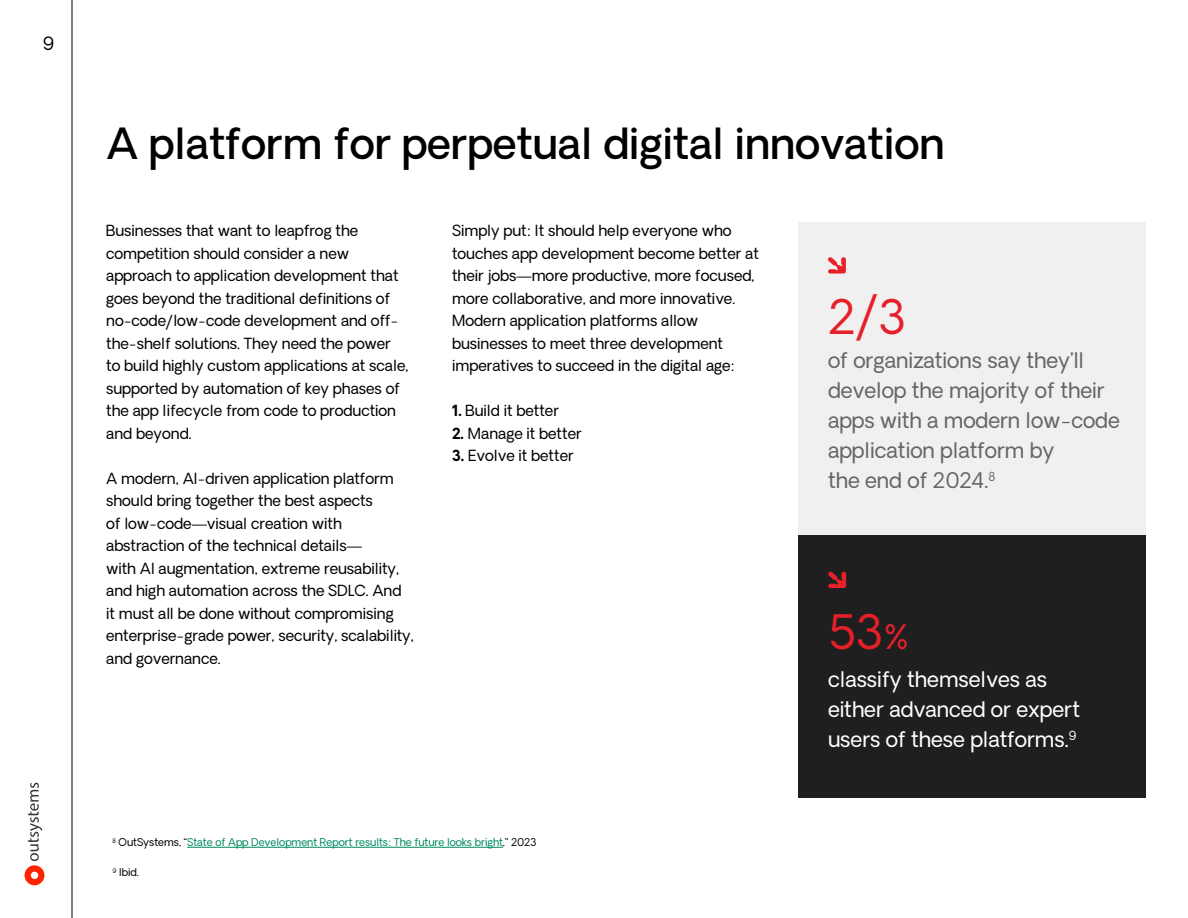
<style>
.page{position:relative;width:1188px;height:918px;background:#fff}
.page>*{position:absolute;margin:0;border:0;box-sizing:border-box;transform-origin:0 0}
.t1{font:46.5px "Oakes Grotesk";color:#e62028}
.t2{font:500 42px "Oakes Grotesk";color:#000}
.t3{font:21px/30px "Oakes Grotesk";color:#666}
.t4{font:21px/30px "Oakes Grotesk";color:#fff}
.t5{font:18px "Oakes Grotesk";color:#000}
.t6{font:15px/22.5px "Oakes Grotesk";color:#000}
.t7{font:10.5px "Oakes Grotesk";color:#008a61}
.t8{font:10.5px "Oakes Grotesk";color:#000}
.s1{font-weight:700}
.s2{color:#000}
.s3{font-size:33px}
</style>
<div class="page">
<hr style="left:72px;top:0;width:1px;height:918px;background:#000">
<svg style="left:25px;top:783px;width:19px;height:102px"></svg>
<hr style="left:187px;top:847px;width:316px;height:1px;background:#008a61">
<div style="left:798px;top:535px;width:348px;height:263px;background:#1f1f1f"></div>
<div style="left:798px;top:222px;width:348px;height:313px;background:#f0f0f0"></div>
<svg style="left:828px;top:572px;width:18px;height:16px"></svg>
<svg style="left:828px;top:257px;width:18px;height:17px"></svg>
<p class="t5" style="left:42px;top:32px;width:13px">9</p>
<p class="t2" style="left:106px;top:116px;width:839px">A platform for perpetual digital innovation</p>
<p class="t6" style="left:106px;top:220px;width:304px">Businesses that want to leapfrog the competition should consider a new approach to application development that goes beyond the traditional definitions of no-code/low-code development and off&shy;the-shelf solutions. They need the power to build highly custom applications at scale, supported by automation of key phases of the app lifecycle from code to production and beyond.</p>
<p class="t6" style="left:106px;top:468px;width:309px">A modern, AI-driven application platform should bring together the best aspects<br>of low-code—visual creation with abstraction of the technical details—<br>with AI augmentation, extreme reusability, and high automation across the SDLC. And it must all be done without compromising enterprise-grade power, security, scalability, and governance.</p>
<p class="t6" style="left:452px;top:220px;width:308px">Simply put: It should help everyone who touches app development become better at their jobs—more productive, more focused, more collaborative, and more innovative.</p>
<p class="t6" style="left:452px;top:310px;width:284px">Modern application platforms allow businesses to meet three development imperatives to succeed in the digital age:</p>
<p class="t6" style="left:452px;top:400px;width:108px"><span class="s1">1.</span> Build it better</p>
<p class="t6" style="left:452px;top:423px;width:131px"><span class="s1">2.</span> Manage it better</p>
<p class="t6" style="left:452px;top:445px;width:123px"><span class="s1">3.</span> Evolve it better</p>
<p class="t7" style="left:112px;top:835px;width:426px"><sup>8</sup> <span class="s2">OutSystems, “</span>State of App Development Report results: The future looks bright<span class="s2">,” 2023</span></p>
<p class="t8" style="left:112px;top:865px;width:28px"><sup>9</sup> Ibid.</p>
<h1 class="t1" style="left:828px;top:287px;width:80px">2/3</h1>
<p class="t3" style="left:828px;top:346px;width:293px">of organizations say they’ll develop the majority of their apps with a modern low-code application platform by<br>the end of 2024.<sup>8</sup></p>
<h1 class="t1" style="left:828px;top:602px;width:82px">53<span class="s3">%</span></h1>
<p class="t4" style="left:828px;top:665px;width:254px">classify themselves as either advanced or expert users of these platforms.<sup>9</sup></p>
</div>
